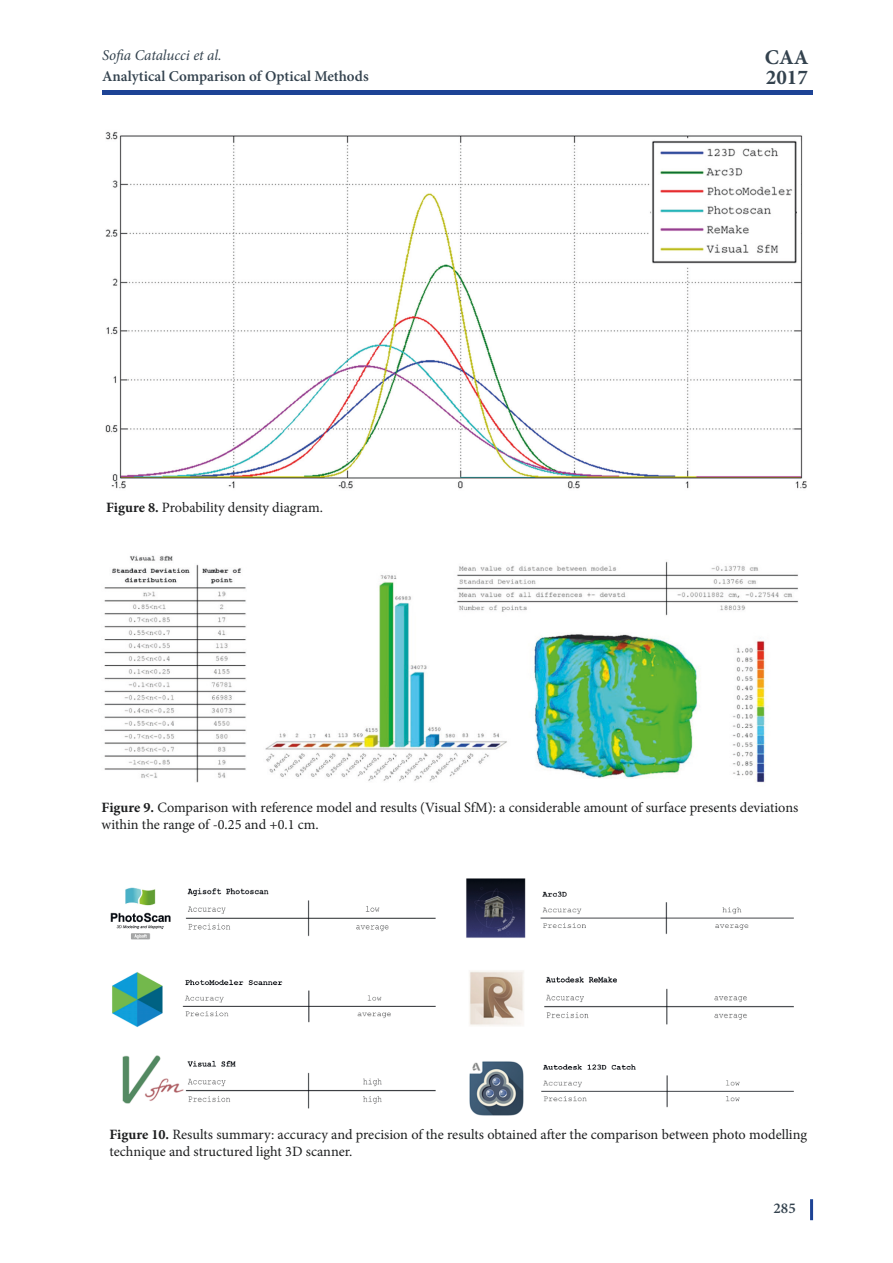
<style>
.page{position:relative;width:893px;height:1263px;background:#fff}
.page>*{position:absolute;margin:0;border:0;box-sizing:border-box;transform-origin:0 0}
.t1{font:21px/19.5px "Minion Pro Bold 4";color:#33424e}
.t2{font:600 15px "Minion Pro";color:#33424e}
.t3{font:italic 15px "Minion Pro";letter-spacing:-.01em;color:#33424e}
.t4{font:14.25px/17.1px "Minion Pro";color:#1d1e1f}
.s1{font-weight:700}
</style>
<div class="page">
<div style="left:102px;top:90px;width:710px;height:5px;background:#1d4395"></div>
<hr style="left:810px;top:1199px;width:3px;height:21px;background:#1d4395">
<img style="left:105px;top:132px;width:702px;height:357px">
<img style="left:104px;top:555px;width:694px;height:228px">
<img style="left:110px;top:878px;width:684px;height:238px">
<p class="t3" style="left:102px;top:45px;width:121px">Sofia Catalucci et al.</p>
<p class="t2" style="left:102px;top:65px;width:268px">Analytical Comparison of Optical Methods</p>
<p class="t4" style="left:106px;top:499px;width:218px"><span class="s1">Figure 8.</span> Probability density diagram.</p>
<h1 class="t1" style="left:765px;top:47px;width:45px">CAA<br>2017</h1>
<p class="t4" style="left:102px;top:798px;width:698px"><span class="s1">Figure 9.</span> Comparison with reference model and results (Visual SfM): a considerable amount of surface presents deviations within the range of -0.25 and +0.1 cm.</p>
<p class="t4" style="left:109px;top:1126px;width:699px"><span class="s1">Figure 10.</span> Results summary: accuracy and precision of the results obtained after the comparison between photo modelling technique and structured light 3D scanner.</p>
<p class="t2" style="left:774px;top:1198px;width:24px">285</p>
</div>
